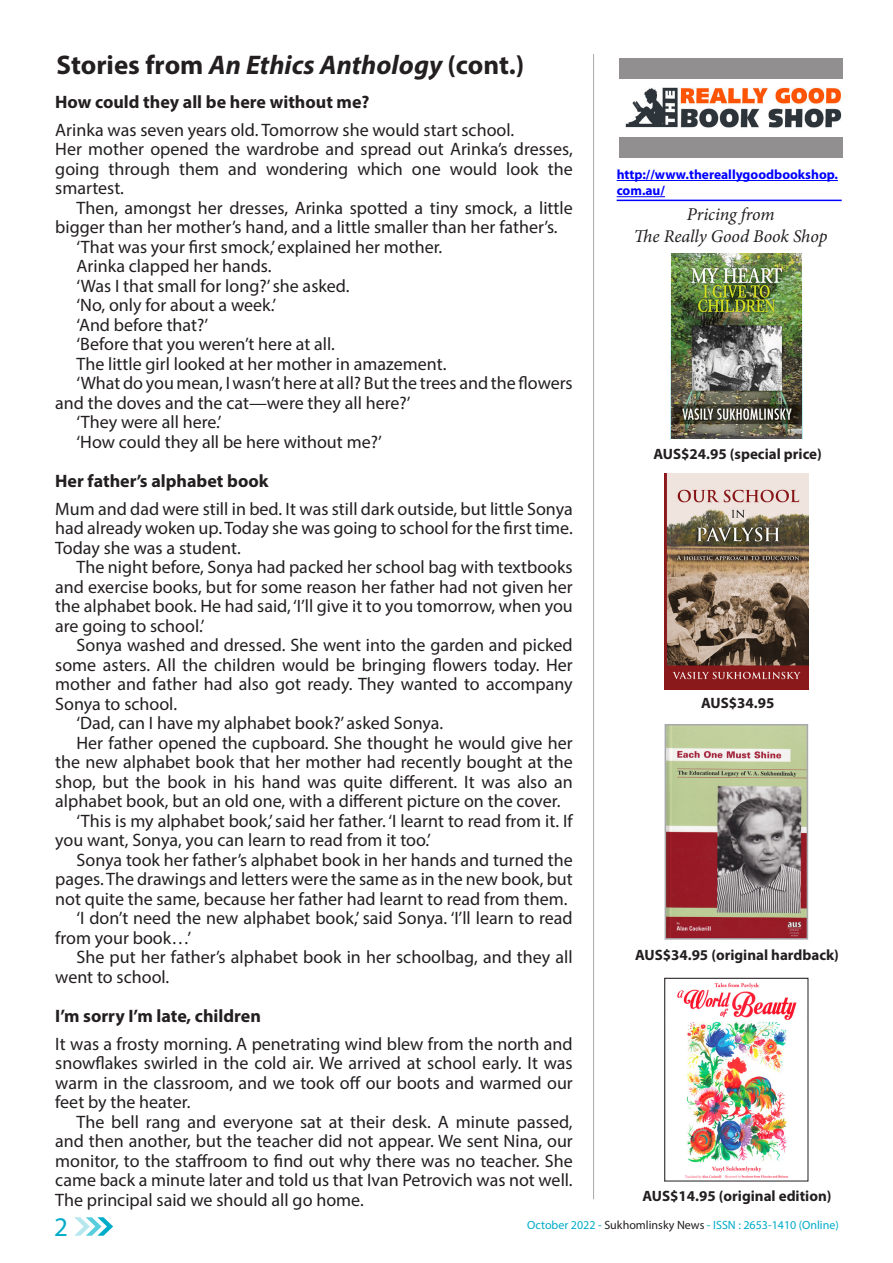
<style>
.page{position:relative;width:893px;height:1263px;background:#fff}
.page>*{position:absolute;margin:0;border:0;box-sizing:border-box;transform-origin:0 0}
._02_Article_Title{font:700 27px "Myriad Pro";color:#231f20}
.t1{font:27px "Myriad Pro";color:#00acc8}
.t2{font:18px/19.5px "Myriad Pro";color:#231f20;text-align:justify}
.Story-title{font:700 18px "Myriad Pro";color:#231f20}
.t3{font:italic 18px "Minion Pro";letter-spacing:-.005em;color:#231f20}
.TOC_entry{font:700 15px "Myriad Pro";color:#231f20}
.t4{font:700 13.5px/16.2px "Myriad Pro";color:#00f}
.t5{font:12px "Myriad Pro";color:#00abc8}
.s1{font-style:italic}
.s2{color:#00acc8}
.s3{color:#231f20}
</style>
<div class="page">
<svg style="left:74px;top:1217px;width:39px;height:19px"></svg>
<img style="left:665px;top:474px;width:143px;height:215px">
<hr style="left:593px;top:54px;width:1px;height:1145px;background:#a8a9ad">
<div style="left:620px;top:58px;width:223px;height:100px;background:#918f8f"></div>
<img style="left:620px;top:80px;width:223px;height:57px">
<img style="left:668px;top:727px;width:137px;height:209px">
<div style="left:665px;top:724px;width:143px;height:215px;border:2px solid #a8a9ad"></div>
<hr style="left:617px;top:180px;width:221px;height:1px;background:#00f">
<hr style="left:617px;top:200px;width:225px;height:1px;background:#00f">
<hr style="left:617px;top:196px;width:48px;height:1px;background:#00f">
<img style="left:671px;top:254px;width:130px;height:184px">
<img style="left:677px;top:983px;width:129px;height:196px">
<p class="_02_Article_Title" style="left:57px;top:48px;width:469px">Stories from <span class="s1">An Ethics Anthology</span> (cont.)</p>
<p class="Story-title" style="left:55px;top:90px;width:316px">How could they all be here without me?</p>
<p class="t2" style="left:55px;top:120px;width:460px">Arinka was seven years old. Tomorrow she would start school.</p>
<p class="t2" style="left:55px;top:139px;width:519px">Her mother opened the wardrobe and spread out Arinka’s dresses, going through them and wondering which one would look the smartest.</p>
<p class="t2" style="left:55px;top:198px;width:519px;text-indent:21px">Then, amongst her dresses, Arinka spotted a tiny smock, a little bigger than her mother’s hand, and a little smaller than her father’s.</p>
<p class="t2" style="left:77px;top:237px;width:367px">‘That was your first smock,’ explained her mother.</p>
<p class="t2" style="left:77px;top:256px;width:197px">Arinka clapped her hands.</p>
<p class="t2" style="left:77px;top:276px;width:275px">‘Was I that small for long?’ she asked.</p>
<p class="t2" style="left:77px;top:295px;width:201px">‘No, only for about a week.’</p>
<p class="t2" style="left:77px;top:315px;width:133px">‘And before that?’</p>
<p class="t2" style="left:77px;top:334px;width:260px">‘Before that you weren’t here at all.</p>
<p class="t2" style="left:77px;top:354px;width:371px">The little girl looked at her mother in amazement.</p>
<p class="t2" style="left:55px;top:373px;width:519px;text-indent:21px">‘What do you mean, I wasn’t here at all? But the trees and the flowers and the doves and the cat—were they all here?’</p>
<p class="t2" style="left:77px;top:412px;width:147px">‘They were all here.’</p>
<p class="t2" style="left:77px;top:432px;width:307px">‘How could they all be here without me?’</p>
<p class="Story-title" style="left:55px;top:469px;width:215px">Her father’s alphabet book</p>
<p class="t2" style="left:55px;top:499px;width:519px">Mum and dad were still in bed. It was still dark outside, but little Sonya had already woken up. Today she was going to school for the first time.<br>Today she was a student.</p>
<p class="t2" style="left:55px;top:557px;width:519px;text-indent:21px">The night before, Sonya had packed her school bag with textbooks and exercise books, but for some reason her father had not given her the alphabet book. He had said, ‘I’ll give it to you tomorrow, when you are going to school.’</p>
<p class="t2" style="left:55px;top:635px;width:519px;text-indent:21px">Sonya washed and dressed. She went into the garden and picked some asters. All the children would be bringing flowers today. Her mother and father had also got ready. They wanted to accompany Sonya to school.</p>
<p class="t2" style="left:77px;top:713px;width:368px">‘Dad, can I have my alphabet book?’ asked Sonya.</p>
<p class="t2" style="left:55px;top:733px;width:519px;text-indent:21px">Her father opened the cupboard. She thought he would give her the new alphabet book that her mother had recently bought at the shop, but the book in his hand was quite different. It was also an alphabet book, but an old one, with a different picture on the cover.</p>
<p class="t2" style="left:55px;top:811px;width:519px;text-indent:21px">‘This is my alphabet book,’ said her father. ‘I learnt to read from it. If you want, Sonya, you can learn to read from it too.’</p>
<p class="t2" style="left:55px;top:850px;width:519px;text-indent:21px">Sonya took her father’s alphabet book in her hands and turned the pages. The drawings and letters were the same as in the new book, but not quite the same, because her father had learnt to read from them.</p>
<p class="t2" style="left:55px;top:908px;width:519px;text-indent:21px">‘I don’t need the new alphabet book,’ said Sonya. ‘I’ll learn to read from your book…’</p>
<p class="t2" style="left:55px;top:947px;width:519px;text-indent:21px">She put her father’s alphabet book in her schoolbag, and they all went to school.</p>
<p class="Story-title" style="left:55px;top:1004px;width:207px">I’m sorry I’m late, children</p>
<p class="t2" style="left:55px;top:1033px;width:519px">It was a frosty morning. A penetrating wind blew from the north and snowflakes swirled in the cold air. We arrived at school early. It was warm in the classroom, and we took off our boots and warmed our feet by the heater.</p>
<p class="t2" style="left:55px;top:1111px;width:519px;text-indent:21px">The bell rang and everyone sat at their desk. A minute passed, and then another, but the teacher did not appear. We sent Nina, our monitor, to the staffroom to find out why there was no teacher. She came back a minute later and told us that Ivan Petrovich was not well.<br>The principal said we should all go home.</p>
<p class="t4" style="left:617px;top:166px;width:223px">http://www.thereallygoodbookshop. com.au/</p>
<p class="t3" style="left:687px;top:202px;width:89px">Pricing from</p>
<p class="t3" style="left:634px;top:224px;width:195px">The Really Good Book Shop</p>
<p class="TOC_entry" style="left:654px;top:444px;width:170px">AUS$24.95 (special price)</p>
<p class="TOC_entry" style="left:701px;top:693px;width:75px">AUS$34.95</p>
<p class="TOC_entry" style="left:635px;top:945px;width:205px">AUS$34.95 (original hardback)</p>
<p class="TOC_entry" style="left:643px;top:1186px;width:190px">AUS$14.95 (original edition)</p>
<h1 class="t1" style="left:54px;top:1210px;width:15px">2</h1>
<p class="t5" style="left:527px;top:1218px;width:313px"><span class="s2">October 2022 -</span> <span class="s3">Sukhomlinsky News</span> - ISSN : 2653-1410 (Online)</p>
</div>
